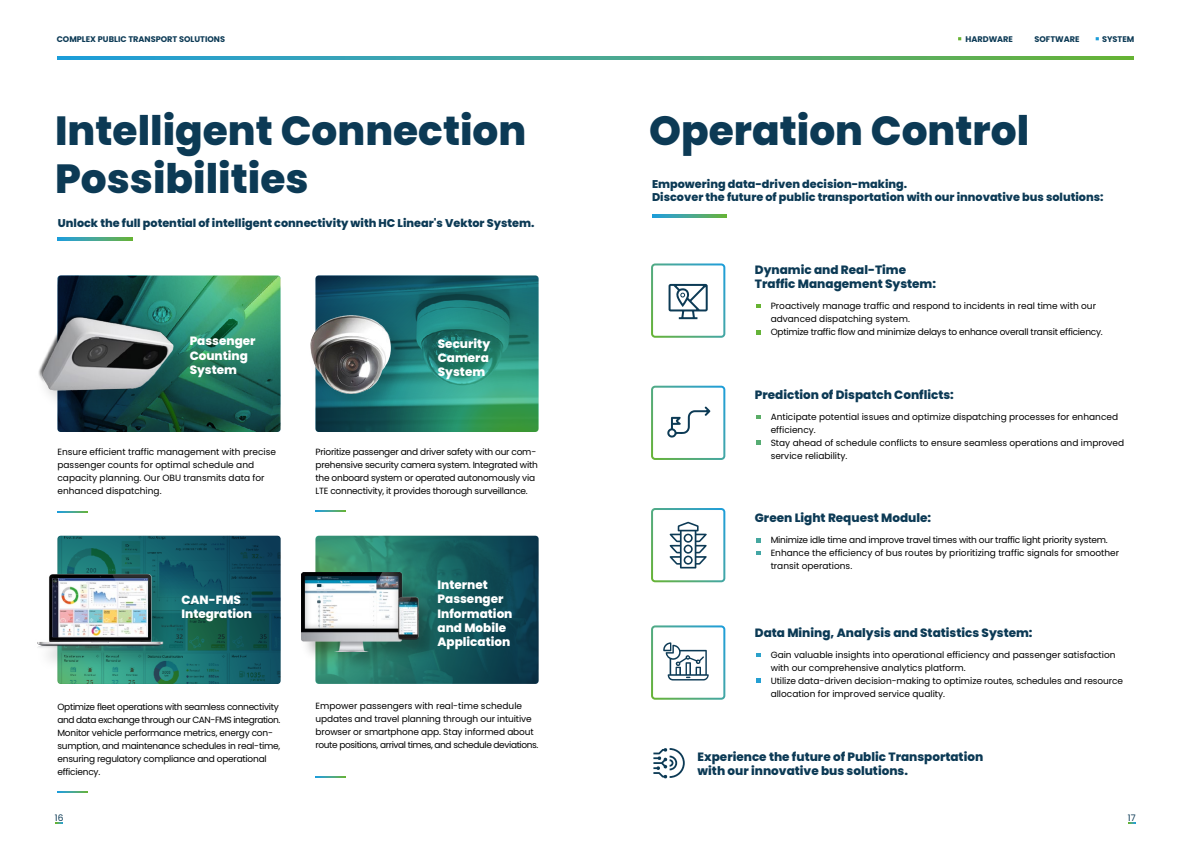
<style>
.page{position:relative;width:1191px;height:842px;background:#fff}
.page>*{position:absolute;margin:0;border:0;box-sizing:border-box;transform-origin:0 0}
.t1{font:800 40.7px/47.6px "Poppins";color:#0c3a55}
.t2{font:800 12px/14.4px "Poppins";color:#0c3a55}
.t3{font:800 12px/14.4px "Poppins";color:#fff}
.t4{font:800 11.2px/13.4px "Poppins";color:#0c3a55}
.t5{font:9px/13px "Poppins";letter-spacing:-.005em;color:#000}
.t6{font:9px/13px "Poppins";letter-spacing:-.025em;color:#000}
.t7{font:9px "Poppins";color:#0c3954}
.t8{font:9px "Poppins";color:#0c3a55}
.t9{font:700 8.2px "Poppins";color:#0c3a55}
</style>
<div class="page">
<svg style="left:57px;top:57px;width:1076px;height:3px;background:#46a88f"></svg>
<svg style="left:58px;top:511px;width:29px;height:2px"></svg>
<svg style="left:58px;top:792px;width:29px;height:1px"></svg>
<svg style="left:315px;top:511px;width:30px;height:1px"></svg>
<svg style="left:315px;top:776px;width:30px;height:1px"></svg>
<svg style="left:652px;top:214px;width:74px;height:3px"></svg>
<img style="left:315px;top:275px;width:223px;height:157px">
<div style="left:651px;top:263px;width:74px;height:75px;border:2px solid #fff;border-radius:3px"></div>
<div style="left:651px;top:386px;width:74px;height:74px;border:2px solid #fff;border-radius:3px"></div>
<div style="left:651px;top:508px;width:74px;height:74px;border:2px solid #fff;border-radius:3px"></div>
<div style="left:651px;top:625px;width:74px;height:75px;border:2px solid #fff;border-radius:3px"></div>
<img style="left:315px;top:536px;width:223px;height:148px">
<img style="left:58px;top:275px;width:222px;height:157px">
<img style="left:302px;top:567px;width:145px;height:110px">
<img style="left:301px;top:573px;width:121px;height:79px">
<svg style="left:653px;top:748px;width:32px;height:31px"></svg>
<svg style="left:756px;top:304px;width:4px;height:4px"></svg>
<svg style="left:756px;top:415px;width:4px;height:4px"></svg>
<svg style="left:756px;top:441px;width:4px;height:4px"></svg>
<svg style="left:756px;top:538px;width:4px;height:4px"></svg>
<svg style="left:756px;top:551px;width:4px;height:4px"></svg>
<svg style="left:756px;top:653px;width:4px;height:4px"></svg>
<svg style="left:756px;top:679px;width:4px;height:3px"></svg>
<svg style="left:756px;top:331px;width:4px;height:3px"></svg>
<svg style="left:669px;top:522px;width:38px;height:46px"></svg>
<svg style="left:667px;top:406px;width:43px;height:32px"></svg>
<svg style="left:668px;top:284px;width:39px;height:35px"></svg>
<svg style="left:663px;top:642px;width:45px;height:38px"></svg>
<svg style="left:58px;top:237px;width:74px;height:4px"></svg>
<img style="left:315px;top:308px;width:103px;height:113px">
<img style="left:310px;top:306px;width:88px;height:97px">
<img style="left:57px;top:306px;width:143px;height:112px">
<img style="left:38px;top:294px;width:146px;height:116px">
<svg style="left:53px;top:536px;width:227px;height:148px;background:#1b6769"></svg>
<img style="left:37px;top:571px;width:128px;height:78px">
<p class="t9" style="left:57px;top:34px;width:170px">COMPLEX PUBLIC TRANSPORT SOLUTIONS</p>
<p class="t9" style="left:965px;top:34px;width:49px">HARDWARE</p>
<p class="t9" style="left:1034px;top:34px;width:47px">SOFTWARE</p>
<p class="t9" style="left:1102px;top:34px;width:34px">SYSTEM</p>
<h1 class="t1" style="left:55px;top:108px;width:473px">Intelligent Connection<br>Possibilities</h1>
<h1 class="t1" style="left:649px;top:108px;width:381px">Operation Control</h1>
<p class="t4" style="left:652px;top:177px;width:453px">Empowering data-driven decision-making.<br>Discover the future of public transportation with our innovative bus solutions:</p>
<p class="t4" style="left:58px;top:217px;width:478px">Unlock the full potential of intelligent connectivity with HC Linear's Vektor System.</p>
<h2 class="t3" style="left:190px;top:334px;width:67px">Passenger<br>Counting<br>System</h2>
<p class="t5" style="left:57px;top:445px;width:220px">Ensure efficient traffic management with precise passenger counts for optimal schedule and capacity planning. Our OBU transmits data for enhanced dispatching.</p>
<h2 class="t3" style="left:181px;top:593px;width:72px">CAN-FMS<br>Integration</h2>
<p class="t6" style="left:57px;top:700px;width:224px">Optimize fleet operations with seamless connectivity and data exchange through our CAN-FMS integration.<br>Monitor vehicle performance metrics, energy con&shy;sumption, and maintenance schedules in real-time, ensuring regulatory compliance and operational efficiency.</p>
<h2 class="t3" style="left:438px;top:336px;width:54px;text-align:justify">Security Camera System</h2>
<p class="t6" style="left:315px;top:445px;width:224px">Prioritize passenger and driver safety with our com&shy;prehensive security camera system. Integrated with the onboard system or operated autonomously via LTE connectivity, it provides thorough surveillance.</p>
<h2 class="t3" style="left:437px;top:578px;width:76px">Internet<br>Passenger<br>Information and Mobile<br>Application</h2>
<p class="t5" style="left:315px;top:700px;width:224px">Empower passengers with real-time schedule updates and travel planning through our intuitive browser or smartphone app. Stay informed about route positions, arrival times, and schedule deviations.</p>
<h2 class="t2" style="left:755px;top:263px;width:183px">Dynamic and Real-Time<br>Traffic Management System:</h2>
<p class="t5" style="left:770px;top:300px;width:334px">Proactively manage traffic and respond to incidents in real time with our advanced dispatching system.<br>Optimize traffic flow and minimize delays to enhance overall transit efficiency.</p>
<h2 class="t2" style="left:755px;top:388px;width:200px">Prediction of Dispatch Conflicts:</h2>
<p class="t5" style="left:770px;top:410px;width:355px">Anticipate potential issues and optimize dispatching processes for enhanced efficiency.<br>Stay ahead of schedule conflicts to ensure seamless operations and improved service reliability.</p>
<h2 class="t2" style="left:755px;top:511px;width:178px">Green Light Request Module:</h2>
<p class="t5" style="left:770px;top:533px;width:350px">Minimize idle time and improve travel times with our traffic light priority system.<br>Enhance the efficiency of bus routes by prioritizing traffic signals for smoother transit operations.</p>
<h2 class="t2" style="left:755px;top:625px;width:279px">Data Mining, Analysis and Statistics System:</h2>
<p class="t5" style="left:770px;top:648px;width:354px">Gain valuable insights into operational efficiency and passenger satisfaction with our comprehensive analytics platform.<br>Utilize data-driven decision-making to optimize routes, schedules and resource allocation for improved service quality.</p>
<h2 class="t2" style="left:697px;top:750px;width:287px">Experience the future of Public Transportation with our innovative bus solutions.</h2>
<p class="t7" style="left:55px;top:812px;width:10px">16</p>
<p class="t8" style="left:1127px;top:812px;width:9px">17</p>
</div>
